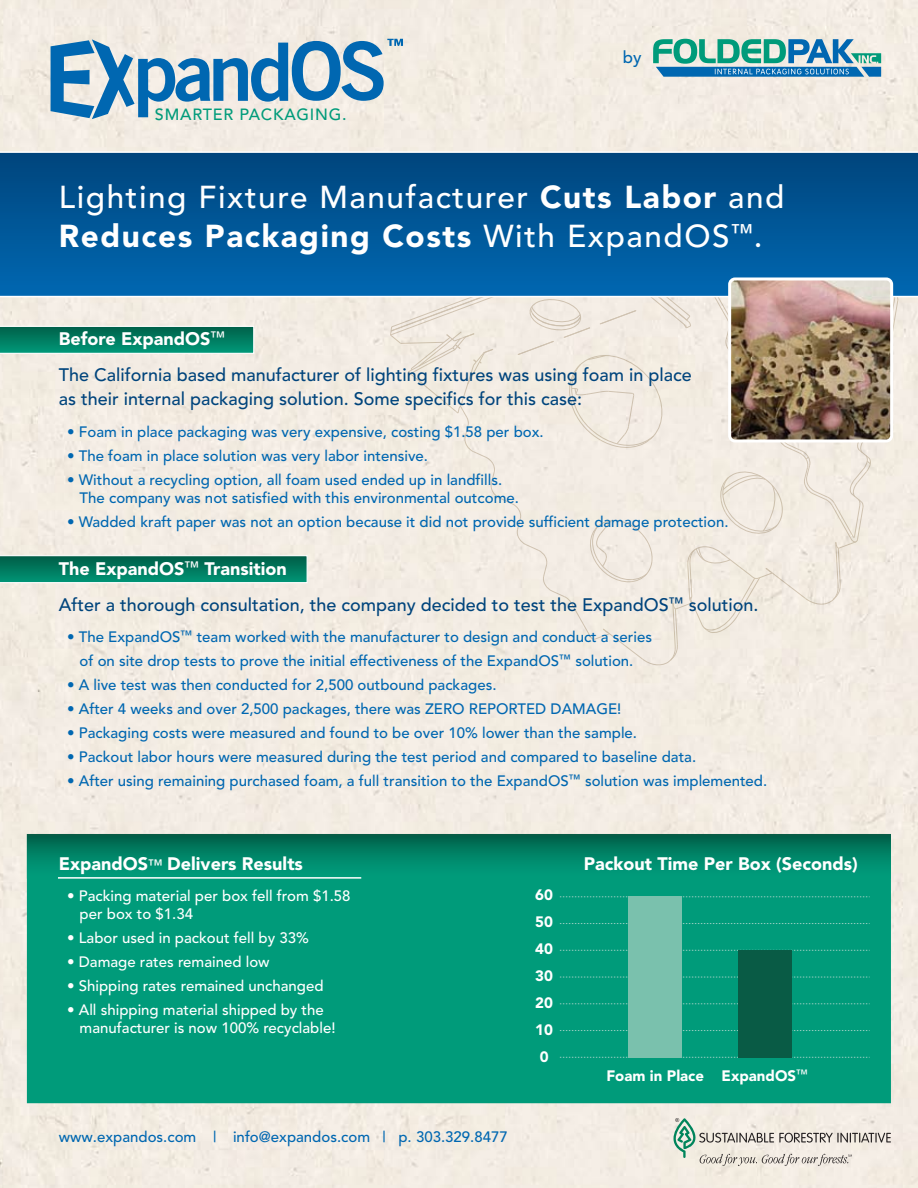
<style>
.page{position:relative;width:918px;height:1188px;background:#fff}
.page>*{position:absolute;margin:0;border:0;box-sizing:border-box;transform-origin:0 0}
.t1{font:500 31.5px/39px "Avenir";letter-spacing:.05em;color:#fff}
.t2{font:500 18px/36px "Avenir";color:#00447c}
.t3{font:900 18px "Avenir";color:#fff}
.t4{font:500 16.8px "Avenir";color:#0067b1}
.t5{font:500 16.2px "Avenir";letter-spacing:.05em;color:#009b7a}
.t6{font:500 15px/18px "Avenir";color:#0067b1}
.t7{font:500 15px/18px "Avenir";color:#fff}
.t8{font:900 15px/27px "Avenir";color:#fff;text-align:justify}
.s1{font-weight:900}
.s2{font-weight:900;color:#fff}
.s3{font-weight:500;font-size:15px}
</style>
<div class="page">
<div style="left:390px;top:298px;width:508px;height:367px;background:#f3ece3"></div>
<div style="left:27px;top:879px;width:864px;height:224px;background:#009b7a"></div>
<svg style="left:27px;top:834px;width:864px;height:45px;background:#008165"></svg>
<svg style="left:51px;top:39px;width:352px;height:80px;background:#99bad0"></svg>
<svg style="left:0;top:151px;width:918px;height:147px;background:#065a98"></svg>
<svg style="left:653px;top:39px;width:228px;height:38px;background:#6daebb"></svg>
<svg style="left:0;top:325px;width:255px;height:29px;background:#1c8a71"></svg>
<svg style="left:0;top:555px;width:308px;height:29px;background:#1b866e"></svg>
<svg style="left:560px;top:896px;width:310px;height:1px"></svg>
<svg style="left:560px;top:923px;width:310px;height:1px"></svg>
<svg style="left:560px;top:950px;width:310px;height:1px"></svg>
<svg style="left:560px;top:977px;width:310px;height:1px"></svg>
<svg style="left:560px;top:1003px;width:310px;height:1px"></svg>
<svg style="left:560px;top:1030px;width:310px;height:1px"></svg>
<svg style="left:560px;top:1057px;width:310px;height:1px"></svg>
<div style="left:628px;top:896px;width:54px;height:162px;background:#7ac1ad"></div>
<div style="left:738px;top:950px;width:54px;height:108px;background:#095b45"></div>
<img style="left:730px;top:279px;width:162px;height:162px;border-radius:5px">
<div style="left:728px;top:277px;width:165px;height:165px;border:3px solid #fff;border-radius:5px"></div>
<svg style="left:674px;top:1118px;width:217px;height:48px;background:#d9d6cd"></svg>
<hr style="left:58px;top:877px;width:303px;height:2px;background:#fff">
<p class="t5" style="left:155px;top:105px;width:193px">SMARTER PACKAGING.</p>
<p class="t4" style="left:623px;top:47px;width:20px">by</p>
<h1 class="t1" style="left:59px;top:179px;width:727px">Lighting Fixture Manufacturer <span class="s1">Cuts Labor</span> and<br><span class="s1">Reduces Packaging Costs</span> With ExpandOS<sup>™</sup>.</h1>
<p class="t2" style="left:59px;top:322px;width:635px"><span class="s2">Before ExpandOS</span><sup>™<br></sup>The California based manufacturer of lighting fixtures was using foam in place</p>
<p class="t2" style="left:59px;top:382px;width:525px">as their internal packaging solution. Some specifics for this case:</p>
<p class="t6" style="left:67px;top:423px;width:478px">• Foam in place packaging was very expensive, costing $1.58 per box.</p>
<p class="t6" style="left:67px;top:447px;width:362px">• The foam in place solution was very labor intensive.</p>
<p class="t6" style="left:80px;top:471px;width:441px;text-indent:-13px">• Without a recycling option, all foam used ended up in landfills.<br>The company was not satisfied with this environmental outcome.</p>
<p class="t6" style="left:67px;top:513px;width:663px">• Wadded kraft paper was not an option because it did not provide sufficient damage protection.</p>
<p class="t2" style="left:59px;top:551px;width:701px"><span class="s2">The ExpandOS</span><sup>™</sup> <span class="s2">Transition<br></span>After a thorough consultation, the company decided to test the ExpandOS<sup>™</sup> solution.</p>
<p class="t6" style="left:67px;top:626px;width:586px;line-height:24px;text-align:center">• The ExpandOS<sup>™</sup> team worked with the manufacturer to design and conduct a series of on site drop tests to prove the initial effectiveness of the ExpandOS<sup>™</sup> solution.</p>
<p class="t6" style="left:67px;top:677px;width:431px">• A live test was then conducted for 2,500 outbound packages.</p>
<p class="t6" style="left:67px;top:701px;width:556px">• After 4 weeks and over 2,500 packages, there was ZERO REPORTED DAMAGE!</p>
<p class="t6" style="left:67px;top:725px;width:571px">• Packaging costs were measured and found to be over 10% lower than the sample.</p>
<p class="t6" style="left:67px;top:749px;width:631px">• Packout labor hours were measured during the test period and compared to baseline data.</p>
<p class="t6" style="left:67px;top:773px;width:702px">• After using remaining purchased foam, a full transition to the ExpandOS<sup>™</sup> solution was implemented.</p>
<p class="t3" style="left:59px;top:853px;width:246px">ExpandOS<span class="s3">™</span> Delivers Results</p>
<p class="t7" style="left:80px;top:887px;width:272px;text-indent:-13px">• Packing material per box fell from $1.58 per box to $1.34</p>
<p class="t7" style="left:67px;top:929px;width:243px">• Labor used in packout fell by 33%</p>
<p class="t7" style="left:67px;top:953px;width:204px">• Damage rates remained low</p>
<p class="t7" style="left:67px;top:977px;width:258px">• Shipping rates remained unchanged</p>
<p class="t7" style="left:80px;top:1001px;width:257px;text-indent:-13px">• All shipping material shipped by the manufacturer is now 100% recyclable!</p>
<p class="t6" style="left:59px;top:1129px;width:450px">www.expandos.com | info@expandos.com | p. 303.329.8477</p>
<p class="t8" style="left:535px;top:882px;width:19px">60<br>50<br>40<br>30<br>20<br>10<br>0</p>
<p class="t3" style="left:584px;top:853px;width:275px">Packout Time Per Box (Seconds)</p>
<p class="t8" style="left:606px;top:1062px;width:203px">Foam in Place ExpandOS<sup>™</sup></p>
</div>
